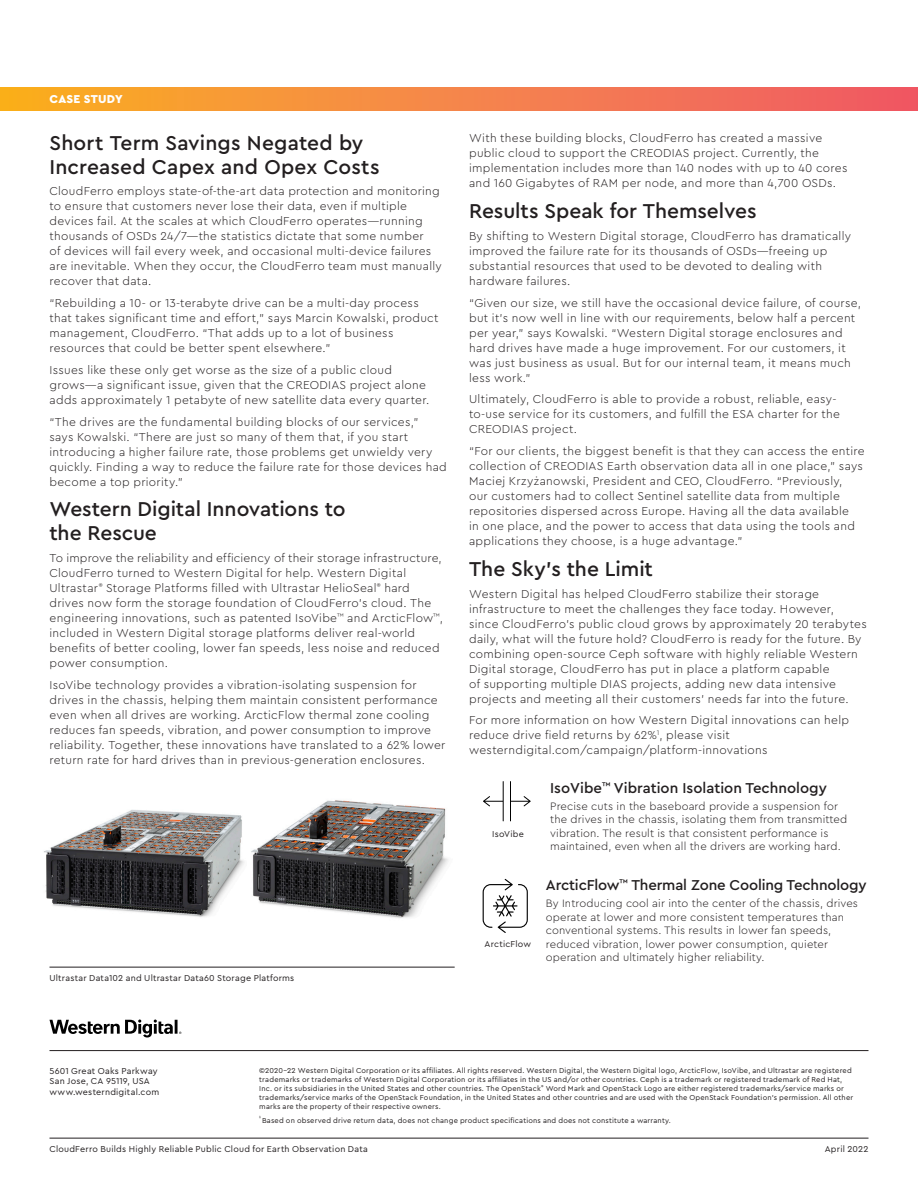
<style>
.page{position:relative;width:918px;height:1188px;background:#fff}
.page>*{position:absolute;margin:0;border:0;box-sizing:border-box;transform-origin:0 0}
.t1{font:500 21px/24px "Cera PRO";color:#231f20}
.t2{font:500 15px "Cera PRO";letter-spacing:-.01em;color:#231f20}
.t3{font:300 12px/15px "Cera PRO";letter-spacing:.025em;color:#231f20}
.t4{font:900 12px "Cera PRO";color:#fff}
.t5{font:900 12px "Cera PRO";letter-spacing:.02em;color:#fff}
.t6{font:300 11.25px/13.5px "Cera PRO";letter-spacing:.01em;color:#231f20}
.t7{font:9px/10.5px "Cera PRO";letter-spacing:.025em;color:#231f20}
.t8{font:7.5px/9px "Cera PRO";letter-spacing:.025em;color:#231f20}
</style>
<div class="page">
<img style="left:44px;top:810px;width:200px;height:107px">
<hr style="left:49px;top:1138px;width:820px;height:1px;background:#231f20">
<hr style="left:49px;top:1050px;width:820px;height:1px;background:#231f20">
<svg style="left:49px;top:1020px;width:132px;height:18px"></svg>
<div style="left:0;top:88px;width:918px;height:23px;background:linear-gradient(to right,#fab122,#f0596a)"></div>
<hr style="left:49px;top:967px;width:406px;height:1px;background:#231f20">
<svg style="left:483px;top:781px;width:21px;height:40px"></svg>
<svg style="left:510px;top:781px;width:21px;height:40px"></svg>
<svg style="left:483px;top:879px;width:45px;height:54px"></svg>
<img style="left:251px;top:800px;width:197px;height:118px">
<p class="t4" style="left:49px;top:91px;width:97px">SOLUTION BRIEF</p>
<p class="t5" style="left:50px;top:91px;width:75px">CASE STUDY</p>
<h1 class="t1" style="left:49px;top:130px;width:332px">Short Term Savings Negated by<br>Increased Capex and Opex Costs</h1>
<p class="t3" style="left:49px;top:183px;width:394px">CloudFerro employs state-of-the-art data protection and monitoring to ensure that customers never lose their data, even if multiple devices fail. At the scales at which CloudFerro operates—running thousands of OSDs 24/7—the statistics dictate that some number<br>of devices will fail every week, and occasional multi-device failures are inevitable. When they occur, the CloudFerro team must manually recover that data.</p>
<p class="t3" style="left:49px;top:295px;width:391px">“Rebuilding a 10- or 13-terabyte drive can be a multi-day process that takes significant time and effort,” says Marcin Kowalski, product management, CloudFerro. “That adds up to a lot of business resources that could be better spent elsewhere.”</p>
<p class="t3" style="left:49px;top:362px;width:381px">Issues like these only get worse as the size of a public cloud grows—a significant issue, given that the CREODIAS project alone adds approximately 1 petabyte of new satellite data every quarter.</p>
<p class="t3" style="left:49px;top:414px;width:399px">“The drives are the fundamental building blocks of our services,”<br>says Kowalski. “There are just so many of them that, if you start introducing a higher failure rate, those problems get unwieldy very quickly. Finding a way to reduce the failure rate for those devices had become a top priority.”</p>
<h1 class="t1" style="left:49px;top:496px;width:298px">Western Digital Innovations to the Rescue</h1>
<p class="t3" style="left:49px;top:550px;width:395px">To improve the reliability and efficiency of their storage infrastructure, CloudFerro turned to Western Digital for help. Western Digital Ultrastar<sup>®</sup> Storage Platforms filled with Ultrastar HelioSeal<sup>®</sup> hard drives now form the storage foundation of CloudFerro’s cloud. The engineering innovations, such as patented IsoVibe<sup>™</sup> and ArcticFlow<sup>™</sup>, included in Western Digital storage platforms deliver real-world benefits of better cooling, lower fan speeds, less noise and reduced power consumption.</p>
<p class="t3" style="left:49px;top:677px;width:397px">IsoVibe technology provides a vibration-isolating suspension for drives in the chassis, helping them maintain consistent performance even when all drives are working. ArcticFlow thermal zone cooling reduces fan speeds, vibration, and power consumption to improve reliability. Together, these innovations have translated to a 62% lower return rate for hard drives than in previous-generation enclosures.</p>
<p class="t7" style="left:49px;top:972px;width:246px">Ultrastar Data102 and Ultrastar Data60 Storage Platforms</p>
<p class="t3" style="left:469px;top:130px;width:380px">With these building blocks, CloudFerro has created a massive public cloud to support the CREODIAS project. Currently, the implementation includes more than 140 nodes with up to 40 cores and 160 Gigabytes of RAM per node, and more than 4,700 OSDs.</p>
<h1 class="t1" style="left:469px;top:198px;width:289px">Results Speak for Themselves</h1>
<p class="t3" style="left:469px;top:228px;width:383px">By shifting to Western Digital storage, CloudFerro has dramatically improved the failure rate for its thousands of OSDs—freeing up substantial resources that used to be devoted to dealing with hardware failures.</p>
<p class="t3" style="left:469px;top:295px;width:393px">“Given our size, we still have the occasional device failure, of course, but it’s now well in line with our requirements, below half a percent per year,” says Kowalski. “Western Digital storage enclosures and hard drives have made a huge improvement. For our customers, it was just business as usual. But for our internal team, it means much less work.”</p>
<p class="t3" style="left:469px;top:391px;width:372px">Ultimately, CloudFerro is able to provide a robust, reliable, easy&shy;to-use service for its customers, and fulfill the ESA charter for the<br>CREODIAS project.</p>
<p class="t3" style="left:469px;top:443px;width:397px">“For our clients, the biggest benefit is that they can access the entire collection of CREODIAS Earth observation data all in one place,” says Maciej Krzyżanowski, President and CEO, CloudFerro. “Previously,<br>our customers had to collect Sentinel satellite data from multiple repositories dispersed across Europe. Having all the data available<br>in one place, and the power to access that data using the tools and applications they choose, is a huge advantage.”</p>
<h1 class="t1" style="left:469px;top:556px;width:185px">The Sky’s the Limit</h1>
<p class="t3" style="left:469px;top:586px;width:399px">Western Digital has helped CloudFerro stabilize their storage infrastructure to meet the challenges they face today. However,<br>since CloudFerro’s public cloud grows by approximately 20 terabytes daily, what will the future hold? CloudFerro is ready for the future. By combining open-source Ceph software with highly reliable Western Digital storage, CloudFerro has put in place a platform capable<br>of supporting multiple DIAS projects, adding new data intensive projects and meeting all their customers’ needs far into the future.</p>
<p class="t3" style="left:469px;top:712px;width:381px">For more information on how Western Digital innovations can help reduce drive field returns by 62%<sup>1</sup>, please visit westerndigital.com/campaign/platform-innovations</p>
<p class="t7" style="left:492px;top:828px;width:33px">IsoVibe</p>
<p class="t7" style="left:485px;top:939px;width:48px">ArcticFlow</p>
<p class="t2" style="left:550px;top:778px;width:278px">IsoVibe<sup>™</sup> Vibration Isolation Technology</p>
<p class="t6" style="left:550px;top:799px;width:298px">Precise cuts in the baseboard provide a suspension for the drives in the chassis, isolating them from transmitted vibration. The result is that consistent performance is maintained, even when all the drivers are working hard.</p>
<p class="t2" style="left:546px;top:875px;width:322px">ArcticFlow<sup>™</sup> Thermal Zone Cooling Technology</p>
<p class="t6" style="left:546px;top:896px;width:314px">By Introducing cool air into the center of the chassis, drives operate at lower and more consistent temperatures than conventional systems. This results in lower fan speeds, reduced vibration, lower power consumption, quieter operation and ultimately higher reliability.</p>
<p class="t7" style="left:49px;top:1065px;width:111px">5601 Great Oaks Parkway<br>San Jose, CA 95119, USA www.westerndigital.com</p>
<p class="t8" style="left:259px;top:1065px;width:595px">©2020-22 Western Digital Corporation or its affiliates. All rights reserved. Western Digital, the Western Digital logo, ArcticFlow, IsoVibe, and Ultrastar are registered trademarks or trademarks of Western Digital Corporation or its affiliates in the US and/or other countries. Ceph is a trademark or registered trademark of Red Hat, Inc. or its subsidiaries in the United States and other countries. The OpenStack<sup>®</sup> Word Mark and OpenStack Logo are either registered trademarks/service marks or trademarks/service marks of the OpenStack Foundation, in the United States and other countries and are used with the OpenStack Foundation’s permission. All other marks are the property of their respective owners.</p>
<p class="t8" style="left:259px;top:1115px;width:413px"><sup>¹</sup>Based on observed drive return data, does not change product specifications and does not constitute a warranty.</p>
<p class="t7" style="left:49px;top:1143px;width:320px">CloudFerro Builds Highly Reliable Public Cloud for Earth Observation Data</p>
<p class="t7" style="left:825px;top:1143px;width:45px">April 2022</p>
</div>
